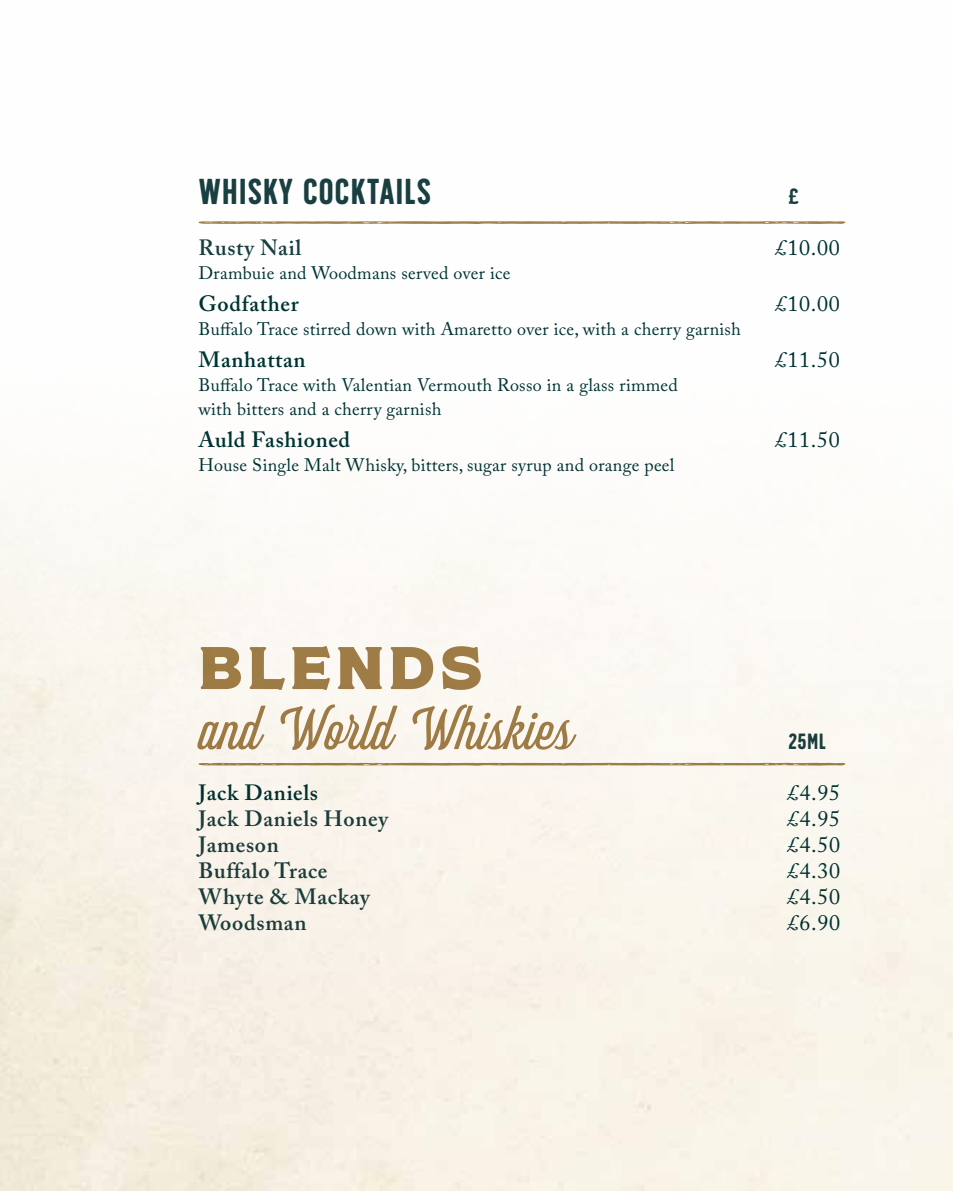
<style>
.page{position:relative;width:953px;height:1191px;background:#fff}
.page>*{position:absolute;margin:0;border:0;box-sizing:border-box;transform-origin:0 0}
.t1{font:60px "SS Nickson Seven";color:#a18049}
.t2{font:60px "SS Nickson Four";letter-spacing:.075em;color:#a18049}
.t3{font:36px "SS Nickson Six";letter-spacing:.02em;color:#1b4041}
.t4{font:600 22px "Adobe Caslon Pro";letter-spacing:.03em;color:#1b4041}
.t5{font:22px "Adobe Caslon Pro";letter-spacing:.03em;color:#003434}
.t6{font:600 22px "Adobe Caslon Pro";letter-spacing:.03em;color:#003434}
.t7{font:22px "SS Nickson Six";color:#1b4041}
.t8{font:18px/24px "Adobe Caslon Pro";letter-spacing:.015em;color:#003434}
</style>
<div class="page">
<svg style="left:198px;top:221px;width:647px;height:3px;background:#b49a70"></svg>
<svg style="left:198px;top:763px;width:647px;height:2px"></svg>
<h2 class="t3" style="left:198px;top:170px;width:234px">WHISKY COCKTAILS</h2>
<p class="t7" style="left:788px;top:183px;width:12px">£</p>
<p class="t4" style="left:198px;top:235px;width:104px">Rusty Nail</p>
<p class="t5" style="left:775px;top:234px;width:65px">£10.00</p>
<p class="t8" style="left:198px;top:261px;width:313px">Drambuie and Woodmans served over ice</p>
<p class="t6" style="left:198px;top:290px;width:101px">Godfather</p>
<p class="t5" style="left:775px;top:290px;width:65px">£10.00</p>
<p class="t8" style="left:198px;top:317px;width:544px">Buffalo Trace stirred down with Amaretto over ice, with a cherry garnish</p>
<p class="t6" style="left:198px;top:346px;width:109px">Manhattan</p>
<p class="t5" style="left:775px;top:346px;width:65px">£11.50</p>
<p class="t8" style="left:198px;top:373px;width:481px">Buffalo Trace with Valentian Vermouth Rosso in a glass rimmed with bitters and a cherry garnish</p>
<p class="t6" style="left:198px;top:426px;width:153px">Auld Fashioned</p>
<p class="t5" style="left:775px;top:426px;width:65px">£11.50</p>
<p class="t8" style="left:198px;top:453px;width:477px">House Single Malt Whisky, bitters, sugar syrup and orange peel</p>
<h1 class="t2" style="left:198px;top:613px;width:285px">BLENDS</h1>
<h1 class="t1" style="left:198px;top:692px;width:375px">and World Whiskies</h1>
<p class="t7" style="left:788px;top:728px;width:39px">25ML</p>
<p class="t6" style="left:198px;top:779px;width:121px">Jack Daniels</p>
<p class="t5" style="left:787px;top:779px;width:54px">£4.95</p>
<p class="t4" style="left:198px;top:805px;width:191px">Jack Daniels Honey</p>
<p class="t5" style="left:787px;top:805px;width:54px">£4.95</p>
<p class="t4" style="left:198px;top:831px;width:82px">Jameson</p>
<p class="t5" style="left:787px;top:831px;width:54px">£4.50</p>
<p class="t4" style="left:198px;top:857px;width:130px">Buffalo Trace</p>
<p class="t5" style="left:787px;top:857px;width:54px">£4.30</p>
<p class="t4" style="left:198px;top:883px;width:173px">Whyte &amp; Mackay</p>
<p class="t5" style="left:787px;top:883px;width:54px">£4.50</p>
<p class="t4" style="left:198px;top:909px;width:109px">Woodsman</p>
<p class="t5" style="left:787px;top:909px;width:54px">£6.90</p>
</div>
